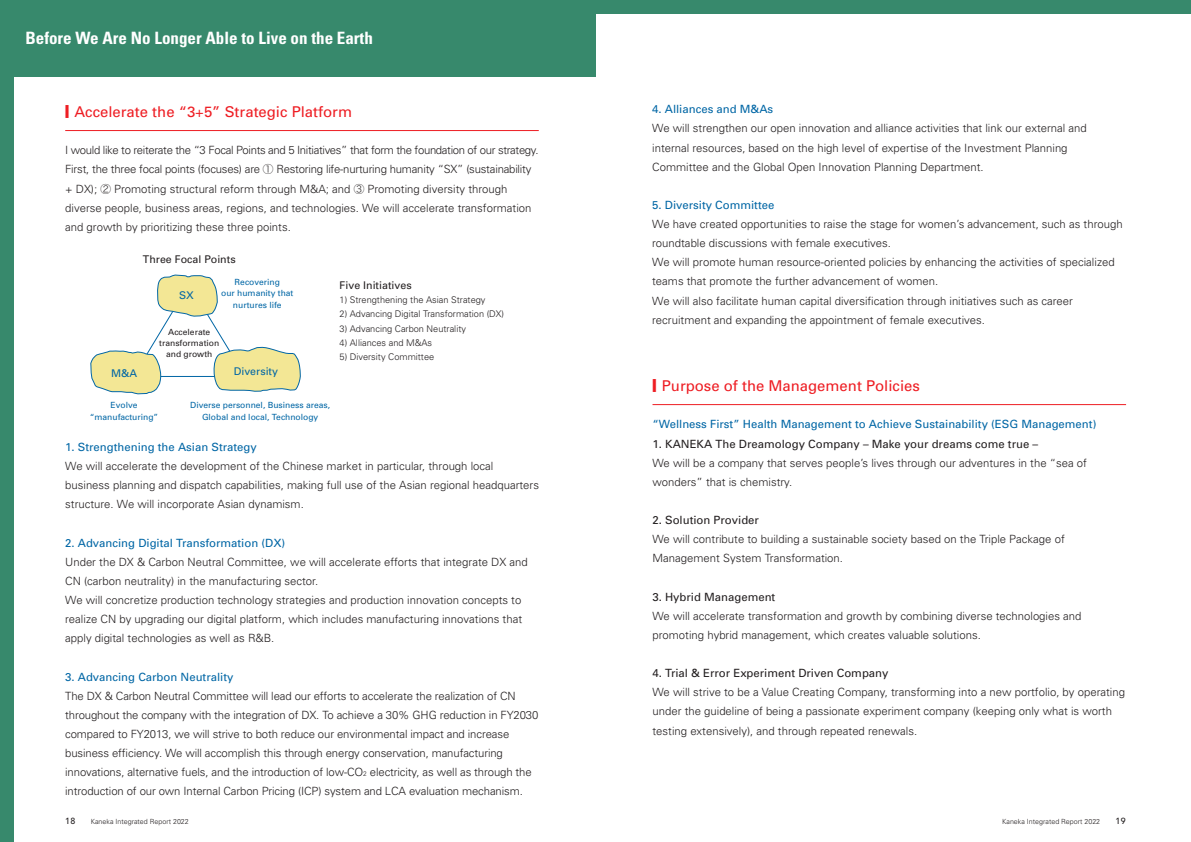
<style>
.page{position:relative;width:1191px;height:842px;background:#fff}
.page>*{position:absolute;margin:0;border:0;box-sizing:border-box;transform-origin:0 0}
.t1{font:700 condensed 17px "Univers";color:#fff}
.t2{font:14.9px "Univers";color:#ee1d23}
.t3{font:300 11.3px/19.1px "Univers";color:#231f20}
.t4{font:11.3px "Univers";color:#0166a5}
.t5{font:11.3px "Univers";color:#231f20}
.t6{font:10.6px "Univers";color:#231f20}
.t7{font:10.6px "Univers";color:#0166a5}
.t8{font:300 9.2px "Univers";color:#231f20}
.t9{font:500 8.9px "Avenir LT Std";color:#231f20}
.t10{font:8.5px/11.3px "Univers";color:#0166a5;text-align:center}
.t11{font:8.5px/11.3px "Univers";color:#231f20;text-align:center}
.t12{font:300 7.1px "Univers";color:#231f20}
.s1{font-family:"Hira Kaku Std N W6";font-size:17.1px}
.s2{font-family:"Hira Kaku Std N W2";font-weight:400;font-size:10.6px}
.s3{font-size:6.6px}
</style>
<div class="page">
<div style="left:0;top:0;width:1191px;height:14px;background:#37896c"></div>
<div style="left:0;top:0;width:595px;height:77px;background:#37896c"></div>
<div style="left:0;top:0;width:14px;height:842px;background:#37896c"></div>
<svg style="left:90px;top:274px;width:211px;height:121px"></svg>
<hr style="left:65px;top:130px;width:474px;height:1px;background:#ee1d23">
<hr style="left:652px;top:404px;width:474px;height:1px;background:#ee1d23">
<h1 class="t1" style="left:26px;top:28px;width:349px">Before We Are No Longer Able to Live on the Earth</h1>
<h2 class="t2" style="left:65px;top:103px;width:288px"><span class="s1">■</span> Accelerate the “3+5” Strategic Platform</h2>
<p class="t3" style="left:65px;top:141px;width:475px">I would like to reiterate the “3 Focal Points and 5 Initiatives” that form the foundation of our strategy.<br>First, the three focal points (focuses) are <span class="s2">①</span> Restoring life-nurturing humanity “SX” (sustainability + DX); <span class="s2">②</span> Promoting structural reform through M&amp;A; and <span class="s2">③</span> Promoting diversity through diverse people, business areas, regions, and technologies. We will accelerate transformation and growth by prioritizing these three points.</p>
<p class="t6" style="left:143px;top:253px;width:94px">Three Focal Points</p>
<p class="t10" style="left:221px;top:276px;width:74px">Recovering<br>our humanity that nurtures life</p>
<p class="t11" style="left:159px;top:326px;width:61px">Accelerate transformation and growth</p>
<p class="t7" style="left:179px;top:289px;width:16px">SX</p>
<p class="t7" style="left:111px;top:367px;width:27px">M&amp;A</p>
<p class="t7" style="left:234px;top:365px;width:46px">Diversity</p>
<p class="t10" style="left:90px;top:400px;width:70px">Evolve “manufacturing”</p>
<p class="t10" style="left:190px;top:400px;width:141px">Diverse personnel, Business areas,<br>Global and local, Technology</p>
<p class="t6" style="left:339px;top:279px;width:74px">Five Initiatives</p>
<p class="t8" style="left:339px;top:294px;width:147px">1) Strengthening the Asian Strategy</p>
<p class="t8" style="left:339px;top:309px;width:166px">2) Advancing Digital Transformation (DX)</p>
<p class="t8" style="left:339px;top:323px;width:128px">3) Advancing Carbon Neutrality</p>
<p class="t8" style="left:339px;top:337px;width:94px">4) Alliances and M&amp;As</p>
<p class="t8" style="left:339px;top:351px;width:96px">5) Diversity Committee</p>
<p class="t4" style="left:65px;top:440px;width:193px">1. Strengthening the Asian Strategy</p>
<p class="t3" style="left:65px;top:456px;width:475px">We will accelerate the development of the Chinese market in particular, through local business planning and dispatch capabilities, making full use of the Asian regional headquarters structure. We will incorporate Asian dynamism.</p>
<p class="t4" style="left:65px;top:536px;width:222px">2. Advancing Digital Transformation (DX)</p>
<p class="t3" style="left:65px;top:552px;width:464px">Under the DX &amp; Carbon Neutral Committee, we will accelerate efforts that integrate DX and CN (carbon neutrality) in the manufacturing sector.<br>We will concretize production technology strategies and production innovation concepts to realize CN by upgrading our digital platform, which includes manufacturing innovations that apply digital technologies as well as R&amp;B.</p>
<p class="t4" style="left:65px;top:670px;width:170px">3. Advancing Carbon Neutrality</p>
<p class="t3" style="left:65px;top:686px;width:475px">The DX &amp; Carbon Neutral Committee will lead our efforts to accelerate the realization of CN throughout the company with the integration of DX. To achieve a 30% GHG reduction in FY2030 compared to FY2013, we will strive to both reduce our environmental impact and increase business efficiency. We will accomplish this through energy conservation, manufacturing innovations, alternative fuels, and the introduction of low-CO<span class="s3">2</span> electricity, as well as through the introduction of our own Internal Carbon Pricing (ICP) system and LCA evaluation mechanism.</p>
<p class="t4" style="left:652px;top:103px;width:122px">4. Alliances and M&amp;As</p>
<p class="t3" style="left:652px;top:119px;width:436px">We will strengthen our open innovation and alliance activities that link our external and internal resources, based on the high level of expertise of the Investment Planning<br>Committee and the Global Open Innovation Planning Department.</p>
<p class="t4" style="left:652px;top:198px;width:124px">5. Diversity Committee</p>
<p class="t3" style="left:652px;top:214px;width:472px">We have created opportunities to raise the stage for women’s advancement, such as through roundtable discussions with female executives.<br>We will promote human resource-oriented policies by enhancing the activities of specialized teams that promote the further advancement of women.<br>We will also facilitate human capital diversification through initiatives such as career recruitment and expanding the appointment of female executives.</p>
<h2 class="t2" style="left:652px;top:377px;width:269px"><span class="s1">■</span> Purpose of the Management Policies</h2>
<p class="t4" style="left:652px;top:418px;width:445px">“Wellness First” Health Management to Achieve Sustainability (ESG Management)</p>
<p class="t5" style="left:652px;top:437px;width:387px">1. KANEKA The Dreamology Company – Make your dreams come true –</p>
<p class="t3" style="left:652px;top:453px;width:436px">We will be a company that serves people’s lives through our adventures in the “sea of wonders” that is chemistry.</p>
<p class="t5" style="left:652px;top:513px;width:108px">2. Solution Provider</p>
<p class="t3" style="left:652px;top:530px;width:414px">We will contribute to building a sustainable society based on the Triple Package of<br>Management System Transformation.</p>
<p class="t5" style="left:652px;top:590px;width:124px">3. Hybrid Management</p>
<p class="t3" style="left:652px;top:606px;width:430px">We will accelerate transformation and growth by combining diverse technologies and promoting hybrid management, which creates valuable solutions.</p>
<p class="t5" style="left:652px;top:666px;width:237px">4. Trial &amp; Error Experiment Driven Company</p>
<p class="t3" style="left:652px;top:683px;width:474px">We will strive to be a Value Creating Company, transforming into a new portfolio, by operating under the guideline of being a passionate experiment company (keeping only what is worth testing extensively), and through repeated renewals.</p>
<p class="t9" style="left:65px;top:816px;width:12px">18</p>
<p class="t12" style="left:91px;top:817px;width:100px">Kaneka Integrated Report 2022</p>
<p class="t12" style="left:1002px;top:817px;width:100px">Kaneka Integrated Report 2022</p>
<p class="t9" style="left:1115px;top:816px;width:12px">19</p>
</div>
